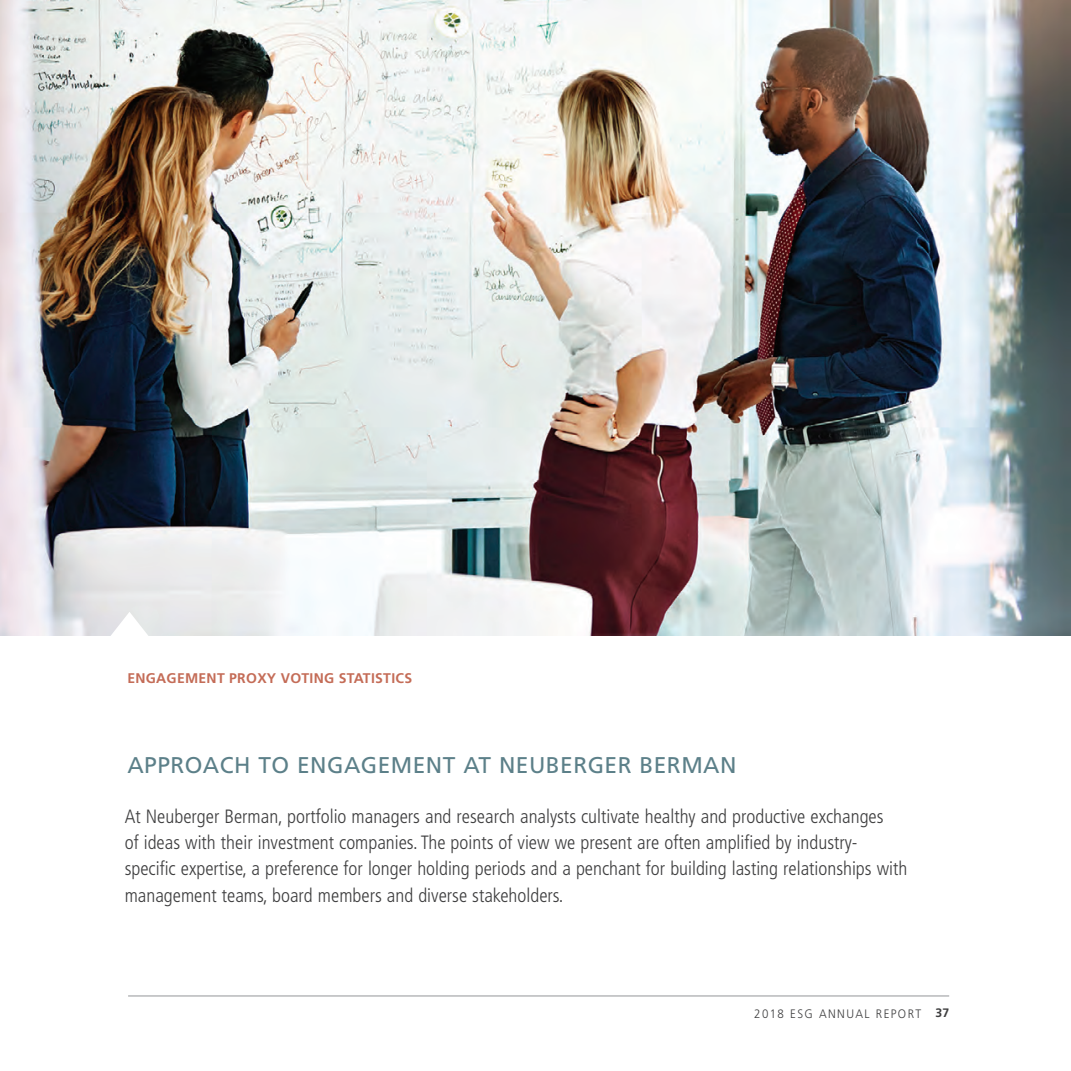
<style>
.page{position:relative;width:1071px;height:1071px;background:#fff}
.page>*{position:absolute;margin:0;border:0;box-sizing:border-box;transform-origin:0 0}
.Main_Headline{font:22.75px "Frutiger LT Std";letter-spacing:.02em;color:#5c8089}
.Intro_Paragraph{font:300 condensed 19.25px/26.2px "Frutiger LT Std";color:#3e3e3f}
.t1{font:700 14px "Frutiger LT Std";letter-spacing:.02em;color:#c46c57}
.t2{font:300 12.25px "Frutiger LT Std";letter-spacing:.12em;color:#3e3e3f;scale:.94 1}
.s1{font-weight:700}
</style>
<div class="page">
<hr style="left:128px;top:996px;width:821px;height:1px;background:#939598">
<img style="left:0;top:0;width:1071px;height:635px">
<svg style="left:110px;top:612px;width:39px;height:24px"></svg>
<p class="t1" style="left:127px;top:669px;width:286px">ENGAGEMENT PROXY VOTING STATISTICS</p>
<p class="Main_Headline" style="left:127px;top:752px;width:611px">APPROACH TO ENGAGEMENT AT NEUBERGER BERMAN</p>
<p class="Intro_Paragraph" style="left:125px;top:803px;width:784px">At Neuberger Berman, portfolio managers and research analysts cultivate healthy and productive exchanges<br>of ideas with their investment companies. The points of view we present are often amplified by industry&shy;specific expertise, a preference for longer holding periods and a penchant for building lasting relationships with management teams, board members and diverse stakeholders.</p>
<p class="t2" style="left:754px;top:1007px;width:209px">2018 ESG ANNUAL REPORT <span class="s1">37</span></p>
</div>
